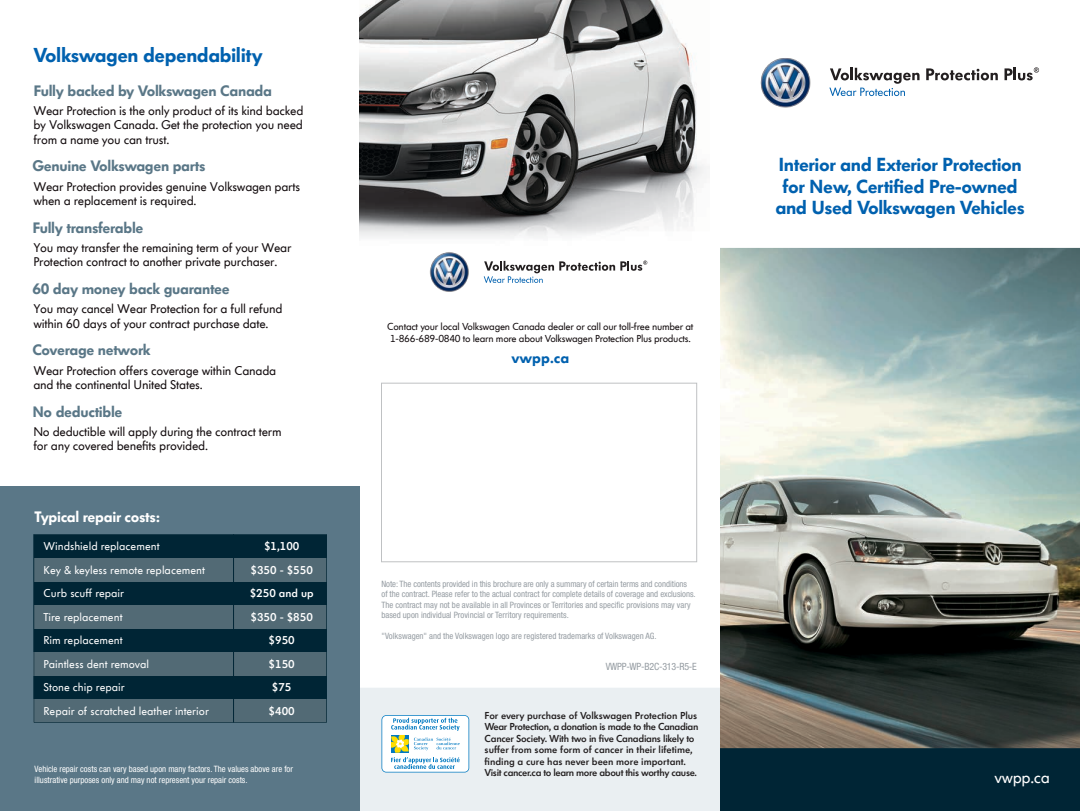
<style>
.page{position:relative;width:1080px;height:811px;background:#fff}
.page>*{position:absolute;margin:0;border:0;box-sizing:border-box;transform-origin:0 0}
.t1{font:900 20px "VW Headline OT";letter-spacing:-.02em;color:#0061af}
.t2{font:900 18.75px/21.2px "VW Headline OT";letter-spacing:-.02em;color:#0061af;text-align:center}
.t3{font:16.25px "VW Headline OT";letter-spacing:-.02em;color:#fff}
.t4{font:900 15px "VW Headline OT";letter-spacing:-.02em;color:#5a7787}
.t5{font:900 15px "VW Headline OT";letter-spacing:-.02em;color:#fff}
.t6{font:900 15px "VW Headline OT";color:#0061af}
.t7{font:12.5px/14.4px "VW Headline OT";letter-spacing:-.02em;color:#130c0e}
.t8{font:11.25px/23.4px "VW Headline OT";color:#fff}
.t9{font:600 11.25px/23.4px "VW Headline OT";color:#fff;text-align:center}
.t10{font:600 10px/11.5px "VW Headline OT";letter-spacing:-.025em;color:#231f20}
.t11{font:10px/12.5px "VW Headline OT";letter-spacing:-.025em;color:#130c0e}
.t12{font:condensed 10px "Helvetica Neue";letter-spacing:-.02em;color:#959ca2}
.t13{font:condensed 8.75px/10.5px "Helvetica Neue";color:#959ca2}
.t14{font:condensed 8.75px/10.5px "Helvetica Neue";color:#fff}
</style>
<div class="page">
<div style="left:359px;top:687px;width:361px;height:123px;background:#eaeff2"></div>
<div style="left:0;top:486px;width:360px;height:324px;background:#5a7787"></div>
<div style="left:720px;top:695px;width:360px;height:115px;background:#002535"></div>
<img style="left:720px;top:248px;width:360px;height:499px">
<img style="left:360px;top:0;width:346px;height:238px">
<div style="left:381px;top:383px;width:316px;height:178px;background:#fff;border:1px solid #bfc1c3"></div>
<svg style="left:34px;top:534px;width:293px;height:188px;background:#294755"></svg>
<hr style="left:233px;top:534px;width:1px;height:188px;background:#002535">
<svg style="left:926px;top:68px;width:72px;height:12px"></svg>
<svg style="left:1005px;top:67px;width:34px;height:13px"></svg>
<img style="left:760px;top:58px;width:51px;height:50px">
<svg style="left:829px;top:68px;width:91px;height:28px"></svg>
<img style="left:429px;top:252px;width:40px;height:40px">
<svg style="left:484px;top:260px;width:163px;height:23px"></svg>
<svg style="left:382px;top:715px;width:87px;height:57px;background:#d6e8eb"></svg>
<h1 class="t1" style="left:33px;top:41px;width:231px">Volkswagen dependability</h1>
<p class="t4" style="left:33px;top:80px;width:240px">Fully backed by Volkswagen Canada</p>
<p class="t7" style="left:33px;top:104px;width:272px;text-align:justify">Wear Protection is the only product of its kind backed by Volkswagen Canada. Get the protection you need from a name you can trust.</p>
<p class="t4" style="left:32px;top:156px;width:175px">Genuine Volkswagen parts</p>
<p class="t7" style="left:33px;top:179px;width:268px">Wear Protection provides genuine Volkswagen parts when a replacement is required.</p>
<p class="t4" style="left:32px;top:217px;width:113px">Fully transferable</p>
<p class="t7" style="left:33px;top:240px;width:260px">You may transfer the remaining term of your Wear<br>Protection contract to another private purchaser.</p>
<p class="t4" style="left:32px;top:278px;width:199px">60 day money back guarantee</p>
<p class="t7" style="left:33px;top:302px;width:251px">You may cancel Wear Protection for a full refund within 60 days of your contract purchase date.</p>
<p class="t4" style="left:32px;top:340px;width:120px">Coverage network</p>
<p class="t7" style="left:33px;top:363px;width:244px">Wear Protection offers coverage within Canada and the continental United States.</p>
<p class="t4" style="left:32px;top:401px;width:92px">No deductible</p>
<p class="t7" style="left:33px;top:424px;width:250px">No deductible will apply during the contract term for any covered benefits provided.</p>
<p class="t5" style="left:35px;top:506px;width:127px">Typical repair costs:</p>
<p class="t8" style="left:44px;top:534px;width:167px">Windshield replacement<br>Key &amp; keyless remote replacement<br>Curb scuff repair<br>Tire replacement<br>Rim replacement<br>Paintless dent removal<br>Stone chip repair<br>Repair of scratched leather interior</p>
<p class="t9" style="left:250px;top:534px;width:65px">$1,100 $350 - $550 $250 and up $350 - $850 $950<br>$150<br>$75<br>$400</p>
<p class="t14" style="left:35px;top:763px;width:260px">Vehicle repair costs can vary based upon many factors. The values above are for illustrative purposes only and may not represent your repair costs.</p>
<p class="t11" style="left:387px;top:320px;width:308px">Contact your local Volkswagen Canada dealer or call our toll-free number at<br>1-866-689-0840 to learn more about Volkswagen Protection Plus products.</p>
<p class="t6" style="left:511px;top:348px;width:59px">vwpp.ca</p>
<p class="t13" style="left:382px;top:577px;width:316px">Note: The contents provided in this brochure are only a summary of certain terms and conditions<br>of the contract. Please refer to the actual contract for complete details of coverage and exclusions.<br>The contract may not be available in all Provinces or Territories and specific provisions may vary based upon individual Provincial or Territory requirements.</p>
<p class="t13" style="left:382px;top:630px;width:277px">"Volkswagen" and the Volkswagen logo are registered trademarks of Volkswagen AG.</p>
<p class="t12" style="left:606px;top:660px;width:93px">VWPP-WP-B2C-313-R5-E</p>
<p class="t10" style="left:485px;top:709px;width:215px">For every purchase of Volkswagen Protection Plus Wear Protection, a donation is made to the Canadian Cancer Society. With two in five Canadians likely to suffer from some form of cancer in their lifetime, finding a cure has never been more important.<br>Visit cancer.ca to learn more about this worthy cause.</p>
<h2 class="t2" style="left:775px;top:154px;width:251px">Interior and Exterior Protection for New, Certified Pre-owned and Used Volkswagen Vehicles</h2>
<h3 class="t3" style="left:994px;top:767px;width:57px">vwpp.ca</h3>
</div>
